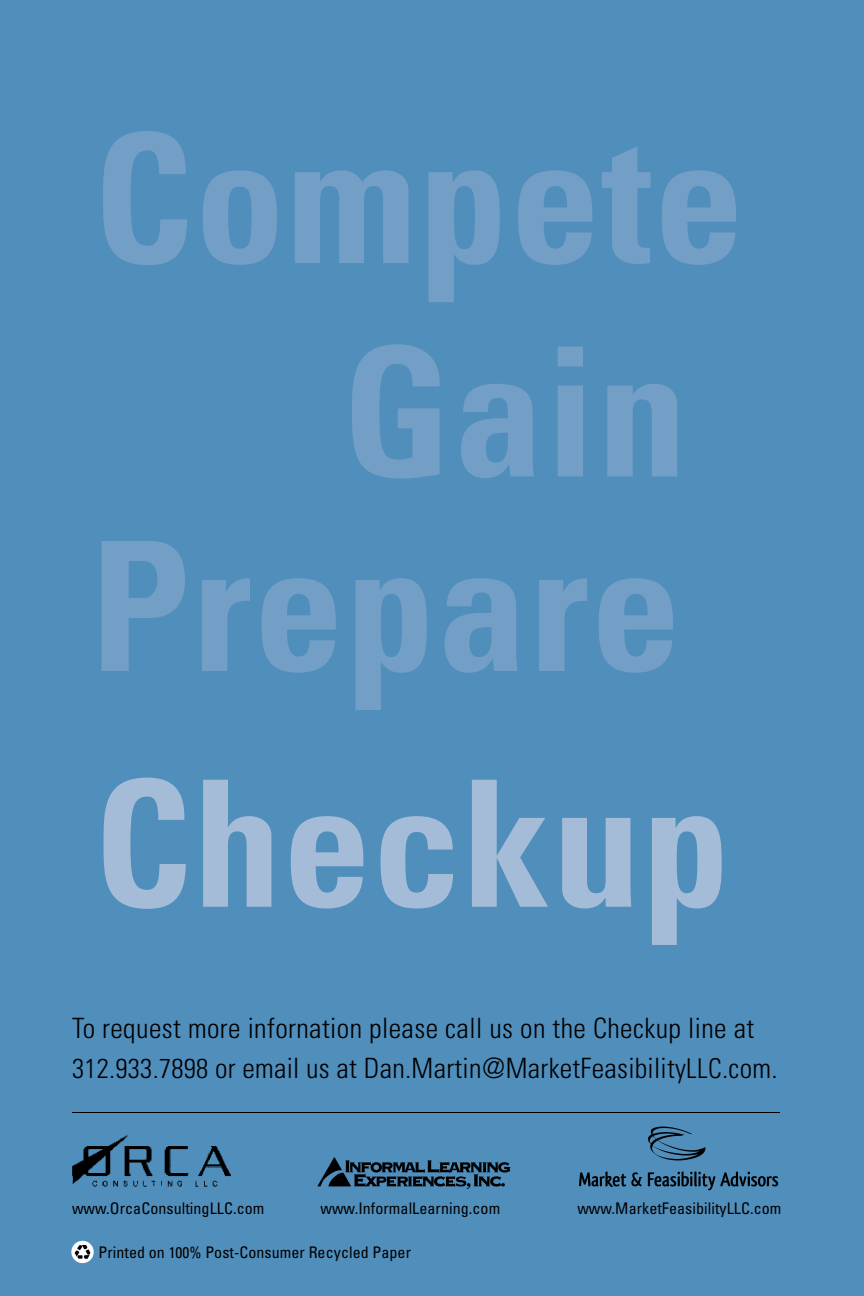
<style>
.page{position:relative;width:864px;height:1296px;background:#508ebc}
.page>*{position:absolute;margin:0;border:0;box-sizing:border-box;transform-origin:0 0}
.t1{font:700 condensed 180px "Univers";letter-spacing:.01em;color:#739fc7}
.t2{font:700 condensed 176px "Univers";letter-spacing:.01em;color:#a4bcd8}
.t3{font:300 condensed 28px/40px "Univers";letter-spacing:.015em;color:#000}
.t4{font:condensed 16px "Univers";letter-spacing:.005em;color:#000}
.s1{font-size:27.2px}
.s2{font-size:15.6px}
</style>
<div class="page">
<svg style="left:71px;top:1241px;width:23px;height:22px"></svg>
<svg style="left:75px;top:1245px;width:16px;height:14px"></svg>
<img style="left:317px;top:1157px;width:194px;height:32px">
<img style="left:579px;top:1126px;width:200px;height:65px">
<img style="left:72px;top:1135px;width:159px;height:52px">
<hr style="left:72px;top:1112px;width:708px;height:1px;background:#000">
<h1 class="t1" style="left:93px;top:89px;width:652px">Compete</h1>
<h1 class="t1" style="left:342px;top:302px;width:347px">Gain</h1>
<h1 class="t1" style="left:90px;top:497px;width:592px">Prepare</h1>
<h2 class="t2" style="left:94px;top:736px;width:638px">Checkup</h2>
<h3 class="t3" style="left:72px;top:1008px;width:707px">To request more infornation please call us on the Checkup line at<br><span class="s1">312.933.7898</span> or email us at Dan.Martin@MarketFeasibility<span class="s1">LLC</span>.com.</h3>
<p class="t4" style="left:72px;top:1198px;width:194px">www.OrcaConsultingLLC.com</p>
<p class="t4" style="left:320px;top:1198px;width:181px">www.InformalLearning.com</p>
<p class="t4" style="left:577px;top:1198px;width:206px">www.MarketFeasibilityLLC.com</p>
<p class="t4" style="left:98px;top:1242px;width:314px">Printed on <span class="s2">100%</span> Post-Consumer Recycled Paper</p>
</div>
